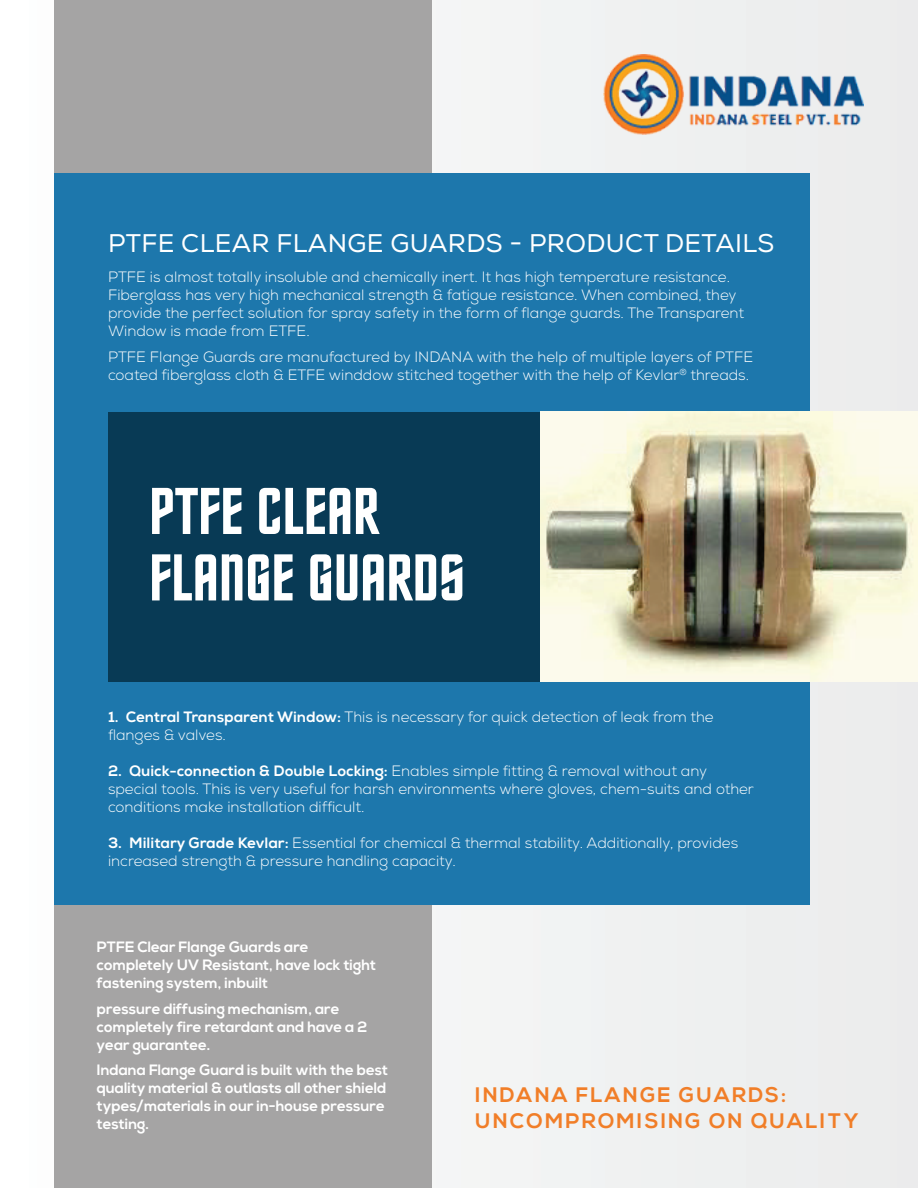
<style>
.page{position:relative;width:918px;height:1188px;background:#fff}
.page>*{position:absolute;margin:0;border:0;box-sizing:border-box;transform-origin:0 0}
.t1{font:66.45px/66.4px "Horizon BT";color:#fff}
.t2{font:25.5px "Nexa";letter-spacing:.015em;color:#fff}
.t3{font:700 21px/25.2px "Nexa";letter-spacing:.1em;color:#f17e28}
.t4{font:300 15px/18px "Nexa";color:#fff}
.t5{font:700 15px/18px "Nexa";color:#fff}
.s1{font-weight:800}
</style>
<div class="page">
<div style="left:0;top:0;width:918px;height:1188px;background:linear-gradient(to bottom,#f6f6f6,#f2f3f4)"></div>
<div style="left:54px;top:0;width:378px;height:1188px;background:#a5a4a4"></div>
<img style="left:603px;top:54px;width:261px;height:81px">
<div style="left:54px;top:173px;width:756px;height:731px;background:#1d77ac"></div>
<img style="left:540px;top:412px;width:378px;height:270px">
<div style="left:108px;top:412px;width:432px;height:270px;background:#083a55"></div>
<h2 class="t2" style="left:108px;top:228px;width:668px">PTFE CLEAR FLANGE GUARDS - PRODUCT DETAILS</h2>
<p class="t4" style="left:108px;top:268px;width:638px">PTFE is almost totally insoluble and chemically inert. It has high temperature resistance.<br>Fiberglass has very high mechanical strength &amp; fatigue resistance. When combined, they provide the perfect solution for spray safety in the form of flange guards. The Transparent Window is made from ETFE.</p>
<p class="t4" style="left:108px;top:348px;width:647px">PTFE Flange Guards are manufactured by INDANA with the help of multiple layers of PTFE coated fiberglass cloth &amp; ETFE winddow stitched together with the help of Kevlar<sup>®</sup> threads.</p>
<h1 class="t1" style="left:149px;top:480px;width:317px">PTFE CLEAR<br>FLANGE GUARDS</h1>
<p class="t4" style="left:108px;top:708px;width:607px"><span class="s1">1. Central Transparent Window:</span> This is necessary for quick detection of leak from the flanges &amp; valves.</p>
<p class="t4" style="left:108px;top:762px;width:648px"><span class="s1">2. Quick-connection &amp; Double Locking:</span> Enables simple fitting &amp; removal without any special tools. This is very useful for harsh environments where gloves, chem-suits and other conditions make installation difficult.</p>
<p class="t4" style="left:108px;top:834px;width:632px"><span class="s1">3. Military Grade Kevlar:</span> Essential for chemical &amp; thermal stability. Additionally, provides increased strength &amp; pressure handling capacity.</p>
<p class="t5" style="left:97px;top:939px;width:281px">PTFE Clear Flange Guards are completely UV Resistant, have lock tight fastening system, inbuilt</p>
<p class="t5" style="left:97px;top:1000px;width:272px">pressure diffusing mechanism, are completely fire retardant and have a 2 year guarantee.</p>
<p class="t5" style="left:97px;top:1062px;width:293px">Indana Flange Guard is built with the best quality material &amp; outlasts all other shield types/materials in our in-house pressure testing.</p>
<h3 class="t3" style="left:475px;top:1083px;width:385px">INDANA FLANGE GUARDS:<br>UNCOMPROMISING ON QUALITY</h3>
</div>
